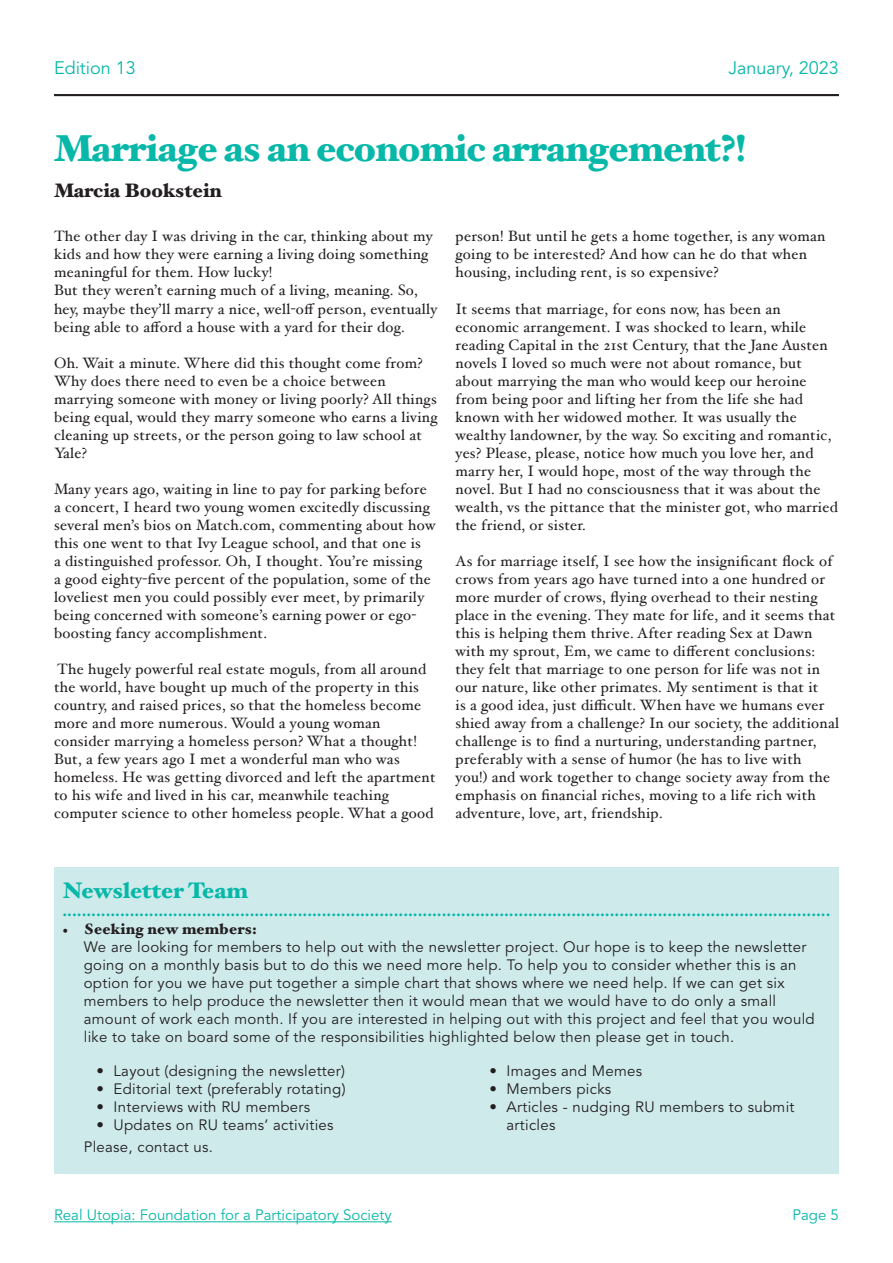
<style>
.page{position:relative;width:893px;height:1263px;background:#fff}
.page>*{position:absolute;margin:0;border:0;box-sizing:border-box;transform-origin:0 0}
.t1{font:900 37.5px "Hoefler Text";letter-spacing:-.02em;color:#07b8a9}
.t2{font:900 22.5px "Hoefler Text";color:#07b8a9}
.t3{font:900 19.5px "Hoefler Text";color:#231f20}
.t4{font:18px "Avenir LT Std";color:#07b8a9}
.t5{font:15px/18px "Hoefler Text";letter-spacing:.02em;color:#231f20}
.t6{font:15px/18px "Avenir LT Std";letter-spacing:.02em;color:#231f20}
.t7{font:900 15px "Hoefler Text";color:#07b8a9}
.t8{font:15px "Avenir LT Std";color:#07b8a9}
.t9{font:900 15px "Hoefler Text";letter-spacing:.02em;color:#231f20}
.s1{font-family:"Minion Pro";font-weight:400}
</style>
<div class="page">
<hr style="left:54px;top:1221px;width:338px;height:1px;background:#07b8a9">
<hr style="left:54px;top:94px;width:785px;height:2px;background:#231f20">
<div style="left:54px;top:867px;width:785px;height:306px;background:#ceeaeb"></div>
<p class="t4" style="left:54px;top:57px;width:83px">Edition 13</p>
<p class="t4" style="left:729px;top:57px;width:112px">January, 2023</p>
<h1 class="t1" style="left:54px;top:126px;width:694px">Marriage as an economic arrangement?!</h1>
<h3 class="t3" style="left:54px;top:179px;width:169px">Marcia Bookstein</h3>
<p class="t5" style="left:54px;top:227px;width:385px">The other day I was driving in the car, thinking about my kids and how they were earning a living doing something meaningful for them. How lucky!<br>But they weren’t earning much of a living, meaning. So, hey, maybe they’ll marry a nice, well-off person, eventually being able to afford a house with a yard for their dog.</p>
<p class="t5" style="left:54px;top:353px;width:385px">Oh. Wait a minute. Where did this thought come from?<br>Why does there need to even be a choice between marrying someone with money or living poorly? All things being equal, would they marry someone who earns a living cleaning up streets, or the person going to law school at Yale?</p>
<p class="t5" style="left:54px;top:479px;width:383px">Many years ago, waiting in line to pay for parking before a concert, I heard two young women excitedly discussing several men’s bios on Match.com, commenting about how this one went to that Ivy League school, and that one is<br>a distinguished professor. Oh, I thought. You’re missing<br>a good eighty-five percent of the population, some of the loveliest men you could possibly ever meet, by primarily being concerned with someone’s earning power or ego&shy;boosting fancy accomplishment.</p>
<p class="t5" style="left:54px;top:659px;width:383px">The hugely powerful real estate moguls, from all around the world, have bought up much of the property in this country, and raised prices, so that the homeless become more and more numerous. Would a young woman consider marrying a homeless person? What a thought!<br>But, a few years ago I met a wonderful man who was homeless. He was getting divorced and left the apartment to his wife and lived in his car, meanwhile teaching computer science to other homeless people. What a good</p>
<p class="t5" style="left:455px;top:227px;width:371px">person! But until he gets a home together, is any woman going to be interested? And how can he do that when housing, including rent, is so expensive?</p>
<p class="t5" style="left:455px;top:299px;width:384px">It seems that marriage, for eons now, has been an economic arrangement. I was shocked to learn, while reading Capital in the 21st Century, that the Jane Austen novels I loved so much were not about romance, but about marrying the man who would keep our heroine from being poor and lifting her from the life she had known with her widowed mother. It was usually the wealthy landowner, by the way. So exciting and romantic, yes? Please, please, notice how much you love her, and marry her, I would hope, most of the way through the novel. But I had no consciousness that it was about the wealth, vs the pittance that the minister got, who married the friend, or sister.</p>
<p class="t5" style="left:455px;top:551px;width:385px">As for marriage itself, I see how the insignificant flock of crows from years ago have turned into a one hundred or more murder of crows, flying overhead to their nesting place in the evening. They mate for life, and it seems that this is helping them thrive. After reading Sex at Dawn with my sprout, Em, we came to different conclusions: they felt that marriage to one person for life was not in our nature, like other primates. My sentiment is that it<br>is a good idea, just difficult. When have we humans ever shied away from a challenge? In our society, the additional challenge is to find a nurturing, understanding partner, preferably with a sense of humor (he has to live with<br>you!) and work together to change society away from the emphasis on financial riches, moving to a life rich with adventure, love, art, friendship.</p>
<h2 class="t2" style="left:63px;top:877px;width:187px">Newsletter Team</h2>
<p class="t7" style="left:63px;top:902px;width:769px">................................................................................................................................................................</p>
<p class="t9" style="left:63px;top:920px;width:196px"><span class="s1">•</span> Seeking new members:</p>
<p class="t6" style="left:84px;top:938px;width:732px">We are looking for members to help out with the newsletter project. Our hope is to keep the newsletter going on a monthly basis but to do this we need more help. To help you to consider whether this is an option for you we have put together a simple chart that shows where we need help. If we can get six members to help produce the newsletter then it would mean that we would have to do only a small amount of work each month. If you are interested in helping out with this project and feel that you would like to take on board some of the responsibilities highlighted below then please get in touch.</p>
<p class="t6" style="left:97px;top:1062px;width:250px">• Layout (designing the newsletter)</p>
<p class="t6" style="left:97px;top:1080px;width:251px">• Editorial text (preferably rotating)</p>
<p class="t6" style="left:97px;top:1098px;width:215px">• Interviews with RU members</p>
<p class="t6" style="left:97px;top:1116px;width:239px">• Updates on RU teams’ activities</p>
<p class="t6" style="left:84px;top:1138px;width:131px">Please, contact us.</p>
<p class="t8" style="left:54px;top:1206px;width:339px">Real Utopia: Foundation for a Participatory Society</p>
<p class="t6" style="left:489px;top:1062px;width:154px">• Images and Memes</p>
<p class="t6" style="left:489px;top:1080px;width:123px">• Members picks</p>
<p class="t6" style="left:506px;top:1098px;width:290px;text-indent:-17px">• Articles - nudging RU members to submit articles</p>
<p class="t8" style="left:793px;top:1206px;width:48px">Page 5</p>
</div>
